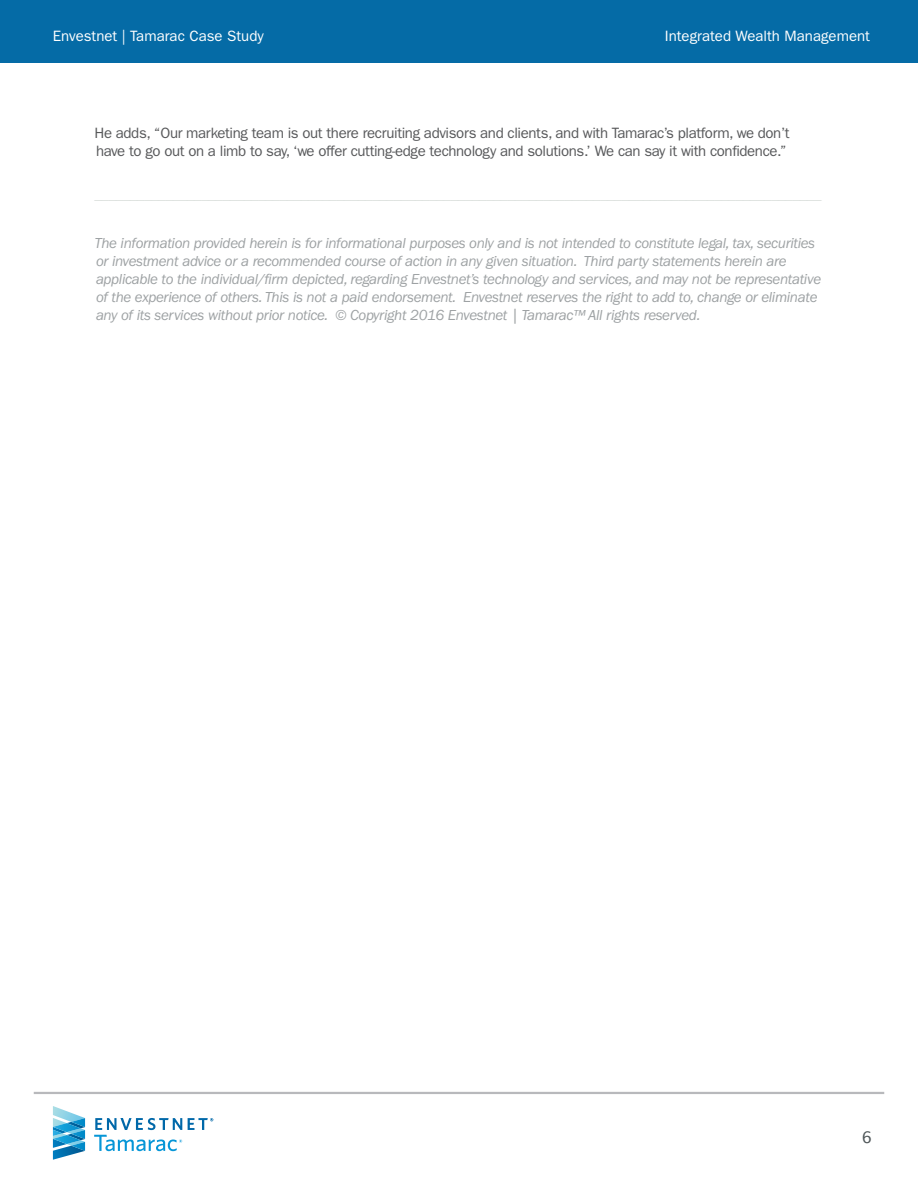
<style>
.page{position:relative;width:918px;height:1188px;background:#fff}
.page>*{position:absolute;margin:0;border:0;box-sizing:border-box;transform-origin:0 0}
.t1{font:18px "Slate W01";color:#4f5759}
.Paragraph_Style_1{font:italic 15px/18px "Franklin Gothic";letter-spacing:-.025em;color:#9ea2a4}
.Paragraph_Style_1-2{font:15px/18px "Franklin Gothic";letter-spacing:-.025em;color:#58595b}
.Paragraph_Style_1-3{font:italic 15px "Franklin Gothic";color:#d7dcd9}
.t2{font:15px "Franklin Gothic";color:#fff}
</style>
<div class="page">
<svg style="left:53px;top:1106px;width:32px;height:54px"></svg>
<svg style="left:188px;top:1118px;width:25px;height:12px"></svg>
<svg style="left:94px;top:1118px;width:88px;height:33px"></svg>
<div style="left:0;top:0;width:918px;height:63px;background:#056ba6"></div>
<hr style="left:34px;top:1092px;width:850px;height:2px;background:#b8b9bc">
<p class="t2" style="left:53px;top:27px;width:212px">Envestnet | Tamarac Case Study</p>
<p class="t2" style="left:665px;top:27px;width:207px">Integrated Wealth Management</p>
<p class="Paragraph_Style_1-2" style="left:94px;top:124px;width:697px">He adds, “Our marketing team is out there recruiting advisors and clients, and with Tamarac’s platform, we don’t have to go out on a limb to say, ‘we offer cutting-edge technology and solutions.’ We can say it with confidence.”</p>
<p class="Paragraph_Style_1-3" style="left:94px;top:186px;width:729px">______________________________________________________________________________________________________</p>
<p class="Paragraph_Style_1" style="left:94px;top:235px;width:728px">The information provided herein is for informational purposes only and is not intended to constitute legal, tax, securities or investment advice or a recommended course of action in any given situation. Third party statements herein are applicable to the individual/firm depicted, regarding Envestnet’s technology and services, and may not be representative of the experience of others. This is not a paid endorsement. Envestnet reserves the right to add to, change or eliminate any of its services without prior notice. © Copyright 2016 Envestnet | Tamarac™ All rights reserved.</p>
<p class="t1" style="left:862px;top:1128px;width:11px">6</p>
</div>
